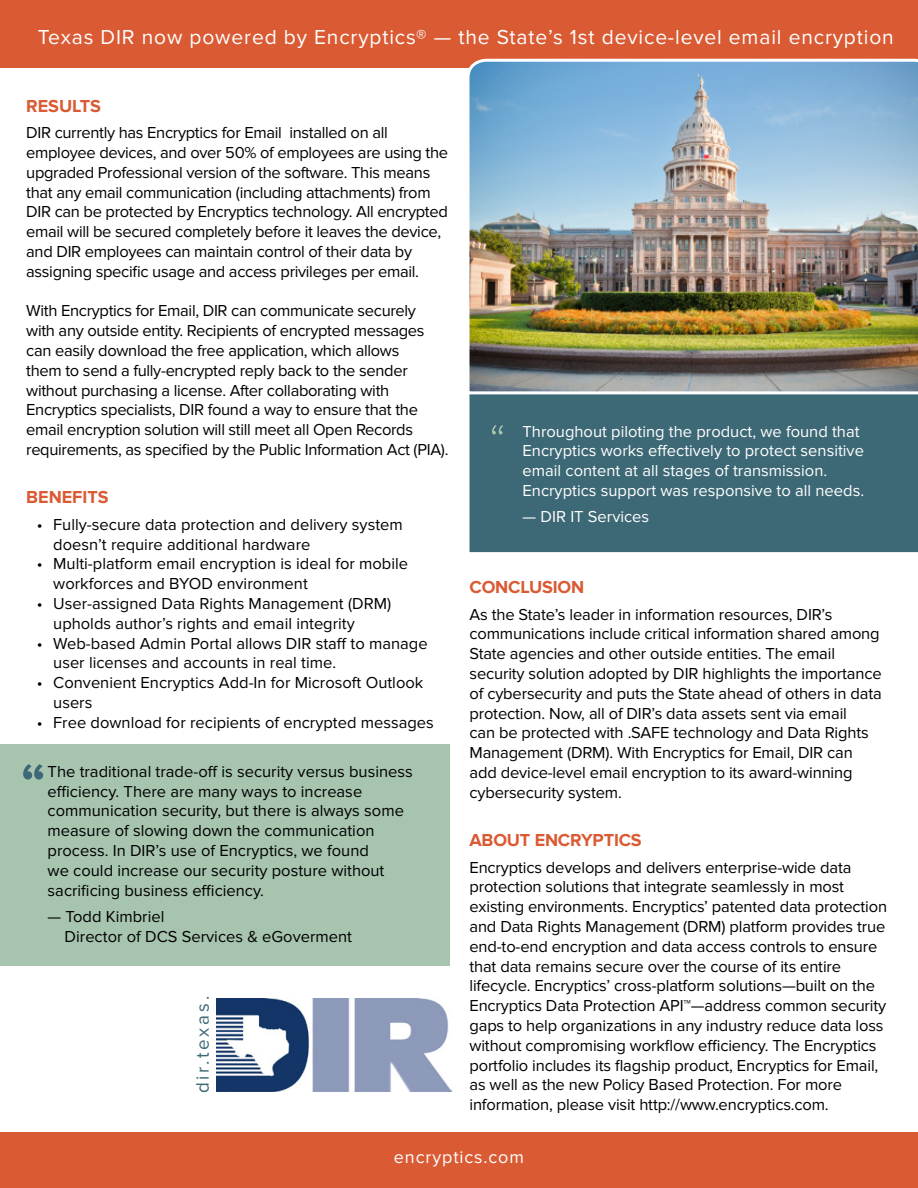
<style>
.page{position:relative;width:918px;height:1188px;background:#fff}
.page>*{position:absolute;margin:0;border:0;box-sizing:border-box;transform-origin:0 0}
.t1{font:100 54px "Proxima Nova T";color:#a7c4ae}
.t2{font:700 54px "Proxima Nova";color:#3d6875}
.t3{font:21px "Proxima Nova";letter-spacing:.04em;color:#fff}
.t4{font:18.75px "Proxima Nova";letter-spacing:.155em;color:#3d6875}
.t5{font:700 18px "Proxima Nova";letter-spacing:-.01em;color:#da5a33}
.t6{font:18px "Proxima Nova";letter-spacing:.05em;color:#fff}
.t7{font:16.5px/19.8px "Proxima Nova";letter-spacing:-.01em;color:#000}
.t8{font:16.5px/19.8px "Proxima Nova";color:#fff}
</style>
<div class="page">
<div style="left:0;top:0;width:918px;height:68px;background:#da5a33"></div>
<div style="left:0;top:744px;width:450px;height:222px;background:#a7c4ae"></div>
<div style="left:469px;top:396px;width:449px;height:157px;background:#3d6875"></div>
<img style="left:469px;top:58px;width:449px;height:338px">
<div style="left:0;top:1132px;width:918px;height:56px;background:#da5a33"></div>
<img style="left:217px;top:999px;width:235px;height:93px">
<p class="t3" style="left:38px;top:25px;width:858px">Texas DIR now powered by Encryptics® — the State’s 1st device-level email encryption</p>
<p class="t5" style="left:26px;top:95px;width:76px">RESULTS</p>
<p class="t7" style="left:26px;top:123px;width:424px">DIR currently has Encryptics for Email installed on all employee devices, and over 50% of employees are using the upgraded Professional version of the software. This means that any email communication (including attachments) from DIR can be protected by Encryptics technology. All encrypted email will be secured completely before it leaves the device, and DIR employees can maintain control of their data by assigning specific usage and access privileges per email.</p>
<p class="t7" style="left:26px;top:301px;width:424px">With Encryptics for Email, DIR can communicate securely with any outside entity. Recipients of encrypted messages can easily download the free application, which allows<br>them to send a fully-encrypted reply back to the sender without purchasing a license. After collaborating with Encryptics specialists, DIR found a way to ensure that the email encryption solution will still meet all Open Records requirements, as specified by the Public Information Act (PIA).</p>
<p class="t5" style="left:26px;top:487px;width:84px">BENEFITS</p>
<p class="t7" style="left:53px;top:515px;width:351px;text-indent:-16px">• Fully-secure data protection and delivery system doesn’t require additional hardware</p>
<p class="t7" style="left:53px;top:554px;width:356px;text-indent:-16px">• Multi-platform email encryption is ideal for mobile workforces and BYOD environment</p>
<p class="t7" style="left:53px;top:594px;width:339px;text-indent:-16px">• User-assigned Data Rights Management (DRM) upholds author’s rights and email integrity</p>
<p class="t7" style="left:53px;top:633px;width:376px;text-indent:-16px">• Web-based Admin Portal allows DIR staff to manage user licenses and accounts in real time.</p>
<p class="t7" style="left:53px;top:673px;width:372px;text-indent:-16px">• Convenient Encryptics Add-In for Microsoft Outlook users</p>
<p class="t7" style="left:37px;top:713px;width:399px">• Free download for recipients of encrypted messages</p>
<h1 class="t2" style="left:21px;top:752px;width:26px">“</h1>
<p class="t7" style="left:48px;top:762px;width:367px">The traditional trade-off is security versus business efficiency. There are many ways to increase communication security, but there is always some measure of slowing down the communication process. In DIR’s use of Encryptics, we found<br>we could increase our security posture without sacrificing business efficiency.</p>
<p class="t7" style="left:65px;top:906px;width:289px;line-height:20.2px;text-indent:-17px">— Todd Kimbriel<br>Director of DCS Services &amp; eGoverment</p>
<p class="t4" style="left:192px;top:1093px;width:99px;rotate:-90deg">dir.texas.</p>
<h1 class="t1" style="left:488px;top:413px;width:19px">“</h1>
<p class="t8" style="left:523px;top:421px;width:343px">Throughout piloting the product, we found that Encryptics works effectively to protect sensitive email content at all stages of transmission.<br>Encryptics support was responsive to all needs.</p>
<p class="t8" style="left:523px;top:507px;width:128px">— DIR IT Services</p>
<p class="t5" style="left:470px;top:577px;width:116px">CONCLUSION</p>
<p class="t7" style="left:470px;top:605px;width:414px">As the State’s leader in information resources, DIR’s communications include critical information shared among State agencies and other outside entities. The email security solution adopted by DIR highlights the importance of cybersecurity and puts the State ahead of others in data protection. Now, all of DIR’s data assets sent via email<br>can be protected with .SAFE technology and Data Rights Management (DRM). With Encryptics for Email, DIR can add device-level email encryption to its award-winning cybersecurity system.</p>
<p class="t5" style="left:470px;top:830px;width:174px">ABOUT ENCRYPTICS</p>
<p class="t7" style="left:470px;top:857px;width:419px">Encryptics develops and delivers enterprise-wide data protection solutions that integrate seamlessly in most existing environments. Encryptics’ patented data protection and Data Rights Management (DRM) platform provides true end-to-end encryption and data access controls to ensure that data remains secure over the course of its entire lifecycle. Encryptics’ cross-platform solutions—built on the Encryptics Data Protection API™—address common security gaps to help organizations in any industry reduce data loss without compromising workflow efficiency. The Encryptics portfolio includes its flagship product, Encryptics for Email, as well as the new Policy Based Protection. For more information, please visit http://www.encryptics.com.</p>
<p class="t6" style="left:394px;top:1147px;width:132px">encryptics.com</p>
</div>
